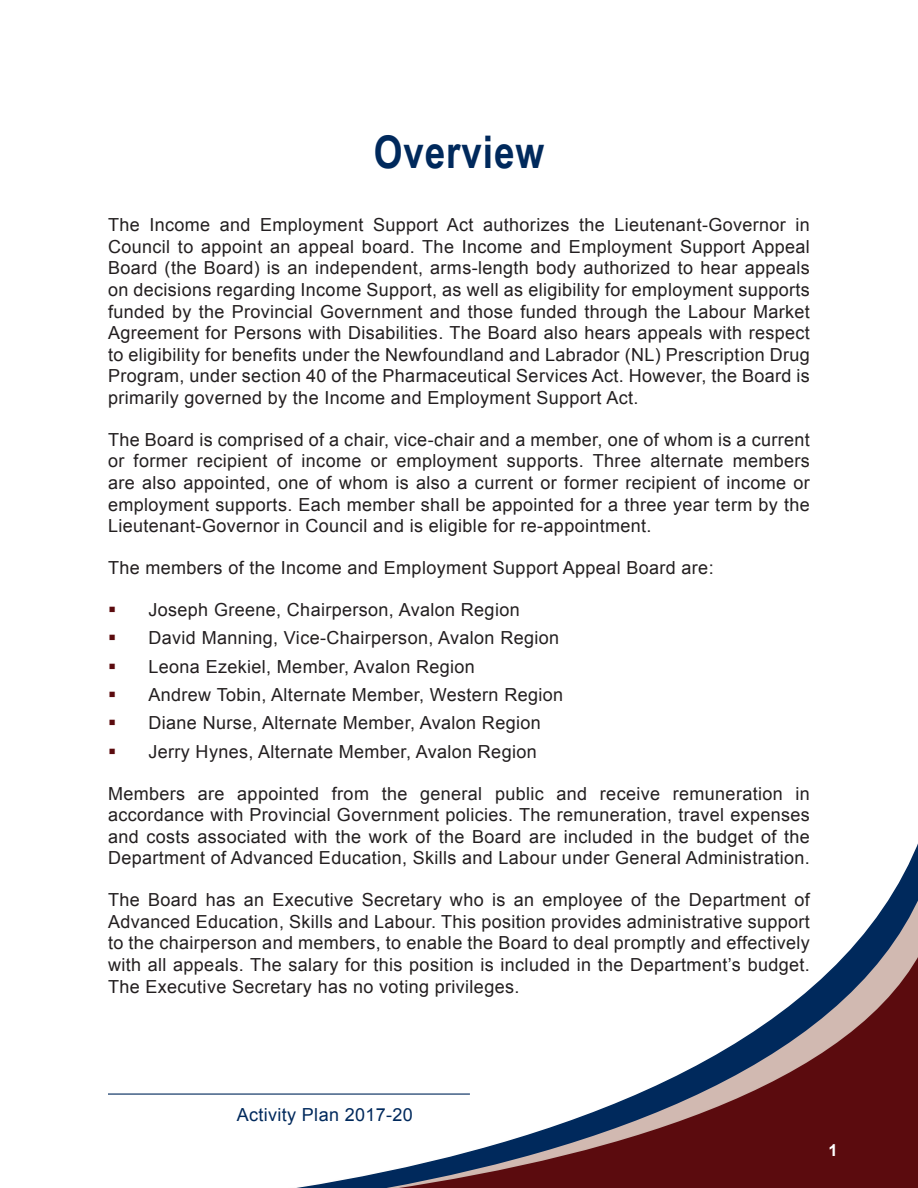
<style>
.page{position:relative;width:918px;height:1188px;background:#fff}
.page>*{position:absolute;margin:0;border:0;box-sizing:border-box;transform-origin:0 0}
.Section{font:700 45px "Arial Narrow";letter-spacing:.02em;color:#00295c}
.t1{font:18px/21.6px "Arial";letter-spacing:.02em;color:#231f20;text-align:justify}
.t2{font:18px "Arial";letter-spacing:.02em;color:#00295c}
.t3{font:700 16.5px "Arial";color:#fff}
</style>
<div class="page">
<svg style="left:108px;top:859px;width:810px;height:329px"></svg>
<hr style="left:108px;top:1094px;width:362px;height:1px;background:#00295c">
<p class="Section" style="left:374px;top:118px;width:172px">Overview</p>
<p class="t1" style="left:108px;top:214px;width:703px">The Income and Employment Support Act authorizes the Lieutenant-Governor in Council to appoint an appeal board. The Income and Employment Support Appeal Board (the Board) is an independent, arms-length body authorized to hear appeals on decisions regarding Income Support, as well as eligibility for employment supports funded by the Provincial Government and those funded through the Labour Market Agreement for Persons with Disabilities. The Board also hears appeals with respect to eligibility for benefits under the Newfoundland and Labrador (NL) Prescription Drug Program, under section 40 of the Pharmaceutical Services Act. However, the Board is primarily governed by the Income and Employment Support Act.</p>
<p class="t1" style="left:108px;top:429px;width:703px">The Board is comprised of a chair, vice-chair and a member, one of whom is a current or former recipient of income or employment supports. Three alternate members are also appointed, one of whom is also a current or former recipient of income or employment supports. Each member shall be appointed for a three year term by the Lieutenant-Governor in Council and is eligible for re-appointment.</p>
<p class="t1" style="left:108px;top:557px;width:607px">The members of the Income and Employment Support Appeal Board are:</p>
<p class="t1" style="left:148px;top:599px;width:373px">Joseph Greene, Chairperson, Avalon Region</p>
<p class="t1" style="left:148px;top:627px;width:412px">David Manning, Vice-Chairperson, Avalon Region</p>
<p class="t1" style="left:148px;top:656px;width:328px">Leona Ezekiel, Member, Avalon Region</p>
<p class="t1" style="left:148px;top:684px;width:416px">Andrew Tobin, Alternate Member, Western Region</p>
<p class="t1" style="left:148px;top:712px;width:394px">Diane Nurse, Alternate Member, Avalon Region</p>
<p class="t1" style="left:148px;top:741px;width:390px">Jerry Hynes, Alternate Member, Avalon Region</p>
<p class="t1" style="left:108px;top:783px;width:703px">Members are appointed from the general public and receive remuneration in accordance with Provincial Government policies. The remuneration, travel expenses and costs associated with the work of the Board are included in the budget of the Department of Advanced Education, Skills and Labour under General Administration.</p>
<p class="t1" style="left:108px;top:889px;width:703px">The Board has an Executive Secretary who is an employee of the Department of Advanced Education, Skills and Labour. This position provides administrative support to the chairperson and members, to enable the Board to deal promptly and effectively with all appeals. The salary for this position is included in the Department’s budget.<br>The Executive Secretary has no voting privileges.</p>
<p class="t2" style="left:237px;top:1103px;width:178px">Activity Plan 2017-20</p>
<p class="t3" style="left:828px;top:1139px;width:11px">1</p>
</div>
